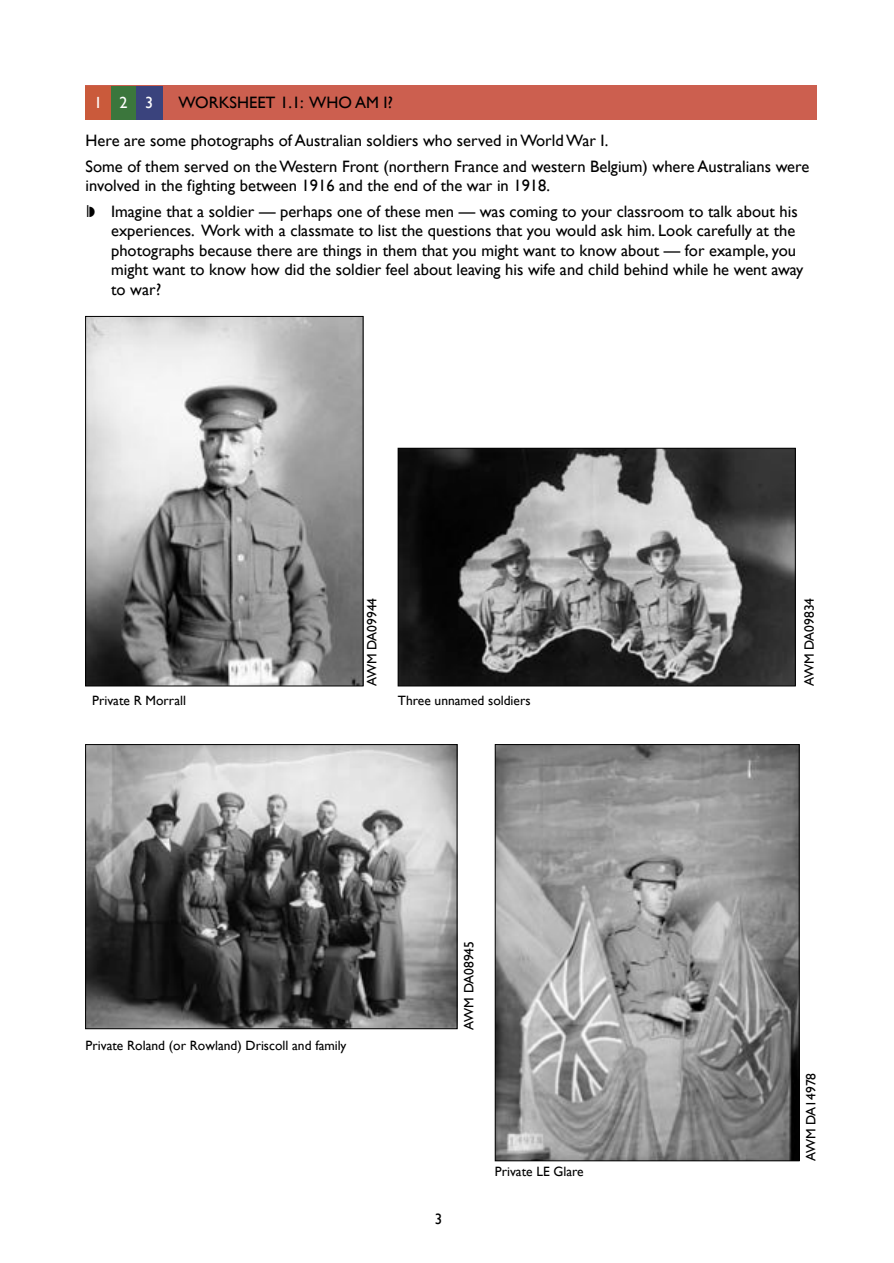
<style>
.page{position:relative;width:894px;height:1263px;background:#fff}
.page>*{position:absolute;margin:0;border:0;box-sizing:border-box;transform-origin:0 0}
.t1{font:16.5px/19.5px "Gill Sans";color:#000}
.t2{font:16.2px "Gill Sans";color:#fff}
.t3{font:15px "Gill Sans";color:#000}
.t4{font:13.5px "Gill Sans";color:#000}
.s1{font-family:"Lucida Grande"}
</style>
<div class="page">
<div style="left:86px;top:85px;width:731px;height:34px;background:#cc5f4f"></div>
<div style="left:106px;top:86px;width:36px;height:33px;background:#3b763c"></div>
<div style="left:86px;top:86px;width:25px;height:33px;background:#ca5a3b"></div>
<div style="left:137px;top:86px;width:26px;height:33px;background:#3a437d"></div>
<img style="left:87px;top:318px;width:274px;height:366px">
<div style="left:85px;top:316px;width:278px;height:370px;border:1px solid #000"></div>
<img style="left:400px;top:450px;width:394px;height:234px">
<div style="left:398px;top:448px;width:398px;height:238px;border:1px solid #000"></div>
<img style="left:87px;top:746px;width:368px;height:281px">
<div style="left:85px;top:744px;width:372px;height:285px;border:1px solid #000"></div>
<img style="left:497px;top:746px;width:301px;height:413px">
<div style="left:495px;top:744px;width:305px;height:417px;border:1px solid #000"></div>
<p class="t2" style="left:94px;top:96px;width:61px">123</p>
<p class="t1" style="left:179px;top:95px;width:216px">WORKSHEET 1.1: WHO AM I?</p>
<p class="t1" style="left:86px;top:129px;width:725px;line-height:26px">Here are some photographs of Australian soldiers who served inWorldWar I.<br>Some of them served on theWestern Front (northern France and western Belgium) where Australians were</p>
<p class="t1" style="left:86px;top:174px;width:714px;line-height:26px">involved in the fighting between 1916 and the end of the war in 1918.<br><span class="s1">❘</span>◗ Imagine that a soldier — perhaps one of these men — was coming to your classroom to talk about his</p>
<p class="t1" style="left:111px;top:223px;width:694px">experiences. Work with a classmate to list the questions that you would ask him. Look carefully at the photographs because there are things in them that you might want to know about — for example, you might want to know how did the soldier feel about leaving his wife and child behind while he went away to war?</p>
<p class="t4" style="left:367px;top:686px;width:90px;rotate:-90deg">AWM DA09944</p>
<p class="t4" style="left:805px;top:686px;width:90px;rotate:-90deg">AWM DA09834</p>
<p class="t4" style="left:92px;top:695px;width:95px">Private R Morrall</p>
<p class="t4" style="left:398px;top:695px;width:134px">Three unnamed soldiers</p>
<p class="t4" style="left:86px;top:1040px;width:262px">Private Roland (or Rowland) Driscoll and family</p>
<p class="t4" style="left:464px;top:1030px;width:90px;rotate:-90deg">AWM DA08945</p>
<p class="t3" style="left:435px;top:1214px;width:9px">3</p>
<p class="t4" style="left:495px;top:1167px;width:90px">Private LE Glare</p>
<p class="t4" style="left:806px;top:1161px;width:90px;rotate:-90deg">AWM DA14978</p>
</div>
